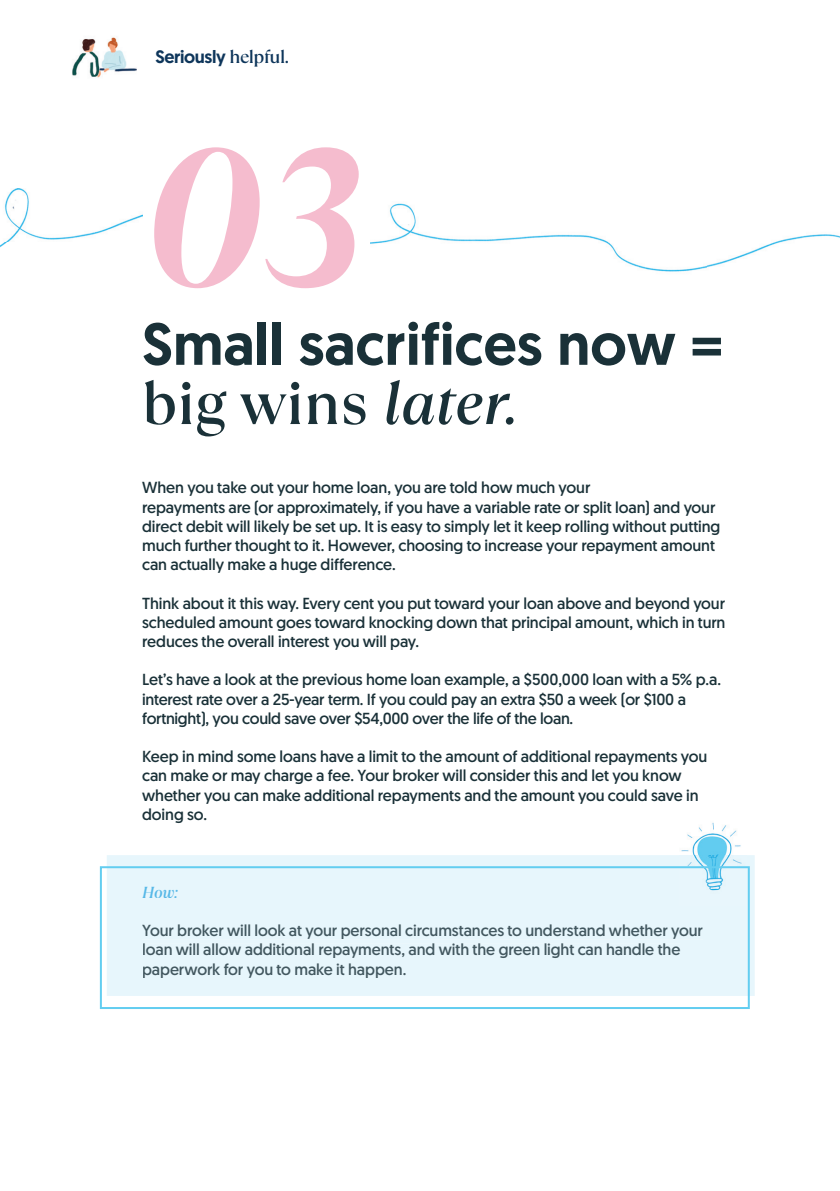
<style>
.page{position:relative;width:840px;height:1191px;background:#fff}
.page>*{position:absolute;margin:0;border:0;box-sizing:border-box;transform-origin:0 0}
.t1{font:italic 700 194px "TT Ramillas";color:#f5bcce}
.t2{font:500 59.2px "Geomanist";color:#1a3138}
.t3{font:500 59.2px "TT Ramillas";color:#1a3138}
.t4{font:500 18px "Geomanist";letter-spacing:-.02em;color:#0e365b}
.t5{font:16px/19.2px "Geomanist";letter-spacing:-.005em;color:#1a3138}
.t6{font:16px/19.2px "Geomanist";letter-spacing:-.005em;color:#42575f}
.t7{font:italic 500 16px "TT Ramillas";color:#57b8e7}
.s1{font-family:"TT Ramillas"}
.s2{font-style:italic}
</style>
<div class="page">
<img style="left:72px;top:37px;width:64px;height:41px">
<div style="left:107px;top:855px;width:647px;height:141px;background:#e7f6fc"></div>
<img style="left:370px;top:203px;width:469px;height:69px">
<img style="left:0;top:189px;width:142px;height:59px">
<img style="left:679px;top:822px;width:67px;height:44px">
<svg style="left:100px;top:866px;width:649px;height:143px;background:#e4f5fb"></svg>
<p class="t4" style="left:155px;top:44px;width:135px">Seriously <span class="s1">helpful.</span></p>
<h1 class="t1" style="left:142px;top:100px;width:225px">03</h1>
<h2 class="t2" style="left:142px;top:305px;width:582px">Small sacrifices now =</h2>
<h2 class="t3" style="left:142px;top:368px;width:378px">big wins <span class="s2">later.</span></h2>
<p class="t5" style="left:142px;top:478px;width:579px">When you take out your home loan, you are told how much your<br>repayments are (or approximately, if you have a variable rate or split loan) and your direct debit will likely be set up. It is easy to simply let it keep rolling without putting much further thought to it. However, choosing to increase your repayment amount can actually make a huge difference.</p>
<p class="t5" style="left:142px;top:593px;width:584px;text-align:justify">Think about it this way. Every cent you put toward your loan above and beyond your scheduled amount goes toward knocking down that principal amount, which in turn reduces the overall interest you will pay.</p>
<p class="t5" style="left:142px;top:670px;width:580px">Let’s have a look at the previous home loan example, a $500,000 loan with a 5% p.a. interest rate over a 25-year term. If you could pay an extra $50 a week (or $100 a fortnight), you could save over $54,000 over the life of the loan.</p>
<p class="t5" style="left:142px;top:746px;width:566px">Keep in mind some loans have a limit to the amount of additional repayments you can make or may charge a fee. Your broker will consider this and let you know whether you can make additional repayments and the amount you could save in doing so.</p>
<p class="t7" style="left:142px;top:882px;width:38px">How:</p>
<p class="t6" style="left:142px;top:920px;width:562px">Your broker will look at your personal circumstances to understand whether your loan will allow additional repayments, and with the green light can handle the paperwork for you to make it happen.</p>
</div>
